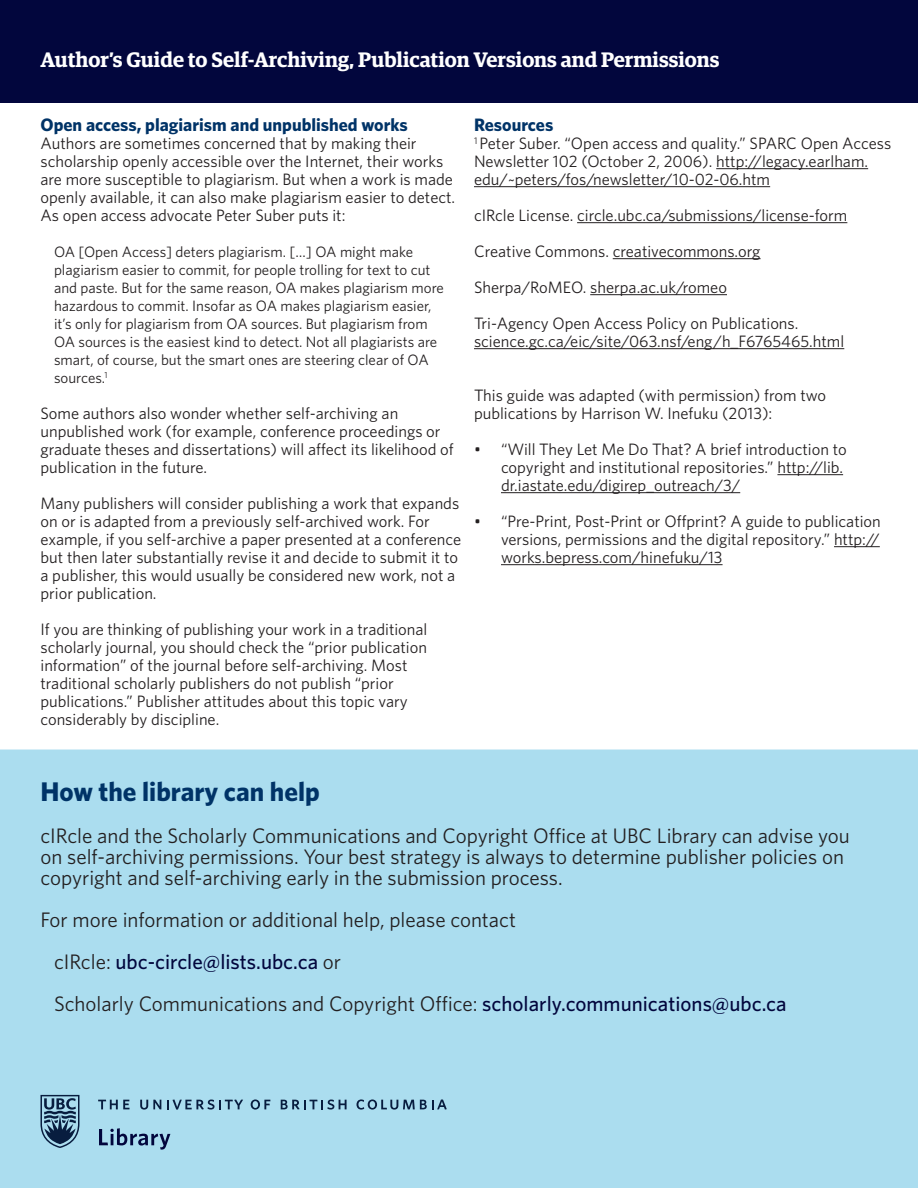
<style>
.page{position:relative;width:918px;height:1188px;background:#fff}
.page>*{position:absolute;margin:0;border:0;box-sizing:border-box;transform-origin:0 0}
.t1{font:700 27px "Whitney";color:#003367}
.t2{font:21px/21px "Whitney";color:#231f20}
.t3{font:600 21px "Guardian Egyp";color:#fff}
.t4{font:500 21px "Whitney";color:#02063d}
.t5{font:700 18px "Whitney";color:#003367}
.t6{font:16.5px/18px "Whitney";color:#231f20}
.t7{font:15px/18px "Whitney";color:#231f20}
.s1{font-weight:400;color:#231f20}
.s2{font-weight:500;color:#02063d}
</style>
<div class="page">
<div style="left:0;top:750px;width:918px;height:438px;background:#abddef"></div>
<svg style="left:40px;top:1095px;width:39px;height:53px;background:#5d819b"></svg>
<svg style="left:98px;top:1100px;width:32px;height:9px"></svg>
<svg style="left:140px;top:1100px;width:21px;height:10px"></svg>
<svg style="left:167px;top:1099px;width:76px;height:11px"></svg>
<svg style="left:251px;top:1099px;width:19px;height:11px"></svg>
<svg style="left:281px;top:1100px;width:66px;height:10px"></svg>
<svg style="left:357px;top:1099px;width:90px;height:11px"></svg>
<svg style="left:99px;top:1128px;width:71px;height:22px;background:#7ba0bd"></svg>
<hr style="left:716px;top:168px;width:152px;height:1px;background:#231f20">
<hr style="left:474px;top:186px;width:296px;height:1px;background:#231f20">
<hr style="left:577px;top:222px;width:270px;height:1px;background:#231f20">
<hr style="left:613px;top:258px;width:148px;height:1px;background:#231f20">
<hr style="left:590px;top:294px;width:137px;height:1px;background:#231f20">
<hr style="left:474px;top:348px;width:370px;height:1px;background:#231f20">
<hr style="left:777px;top:474px;width:66px;height:1px;background:#231f20">
<hr style="left:501px;top:492px;width:239px;height:1px;background:#231f20">
<hr style="left:834px;top:546px;width:46px;height:1px;background:#231f20">
<hr style="left:501px;top:564px;width:222px;height:1px;background:#231f20">
<div style="left:0;top:0;width:918px;height:102px;background:#02063d"></div>
<p class="t3" style="left:40px;top:44px;width:681px">Author’s Guide to Self-Archiving, Publication Versions and Permissions</p>
<p class="t5" style="left:40px;top:113px;width:369px">Open access, plagiarism and unpublished works</p>
<p class="t6" style="left:40px;top:134px;width:416px">Authors are sometimes concerned that by making their scholarship openly accessible over the Internet, their works are more susceptible to plagiarism. But when a work is made openly available, it can also make plagiarism easier to detect.<br>As open access advocate Peter Suber puts it:</p>
<p class="t7" style="left:54px;top:242px;width:391px">OA [Open Access] deters plagiarism. […] OA might make plagiarism easier to commit, for people trolling for text to cut and paste. But for the same reason, OA makes plagiarism more hazardous to commit. Insofar as OA makes plagiarism easier, it’s only for plagiarism from OA sources. But plagiarism from OA sources is the easiest kind to detect. Not all plagiarists are smart, of course, but the smart ones are steering clear of OA sources.<sup>1</sup></p>
<p class="t6" style="left:40px;top:404px;width:415px">Some authors also wonder whether self-archiving an unpublished work (for example, conference proceedings or graduate theses and dissertations) will affect its likelihood of publication in the future.</p>
<p class="t6" style="left:40px;top:494px;width:422px">Many publishers will consider publishing a work that expands on or is adapted from a previously self-archived work. For example, if you self-archive a paper presented at a conference but then later substantially revise it and decide to submit it to a publisher, this would usually be considered new work, not a prior publication.</p>
<p class="t6" style="left:40px;top:620px;width:389px">If you are thinking of publishing your work in a traditional scholarly journal, you should check the “prior publication information” of the journal before self-archiving. Most traditional scholarly publishers do not publish “prior publications.” Publisher attitudes about this topic vary considerably by discipline.</p>
<p class="t5" style="left:474px;top:113px;width:81px">Resources</p>
<p class="t6" style="left:474px;top:134px;width:419px"><sup>1</sup> Peter Suber. “Open access and quality.” SPARC Open Access<br>Newsletter 102 (October 2, 2006). http://legacy.earlham. edu/~peters/fos/newsletter/10-02-06.htm</p>
<p class="t6" style="left:474px;top:206px;width:375px">cIRcle License. circle.ubc.ca/submissions/license-form</p>
<p class="t6" style="left:474px;top:242px;width:288px">Creative Commons. creativecommons.org</p>
<p class="t6" style="left:474px;top:278px;width:255px">Sherpa/RoMEO. sherpa.ac.uk/romeo</p>
<p class="t6" style="left:474px;top:314px;width:326px">Tri-Agency Open Access Policy on Publications.</p>
<p class="t6" style="left:474px;top:332px;width:372px">science.gc.ca/eic/site/063.nsf/eng/h_F6765465.html</p>
<p class="t6" style="left:474px;top:386px;width:354px">This guide was adapted (with permission) from two publications by Harrison W. Inefuku (2013):</p>
<p class="t6" style="left:501px;top:440px;width:347px;text-indent:-27px">• “Will They Let Me Do That? A brief introduction to copyright and institutional repositories.” http://lib. dr.iastate.edu/digirep_outreach/3/</p>
<p class="t6" style="left:501px;top:512px;width:381px;text-align:justify;text-indent:-27px">• “Pre-Print, Post-Print or Offprint? A guide to publication versions, permissions and the digital repository.” http:// works.bepress.com/hinefuku/13</p>
<p class="t1" style="left:40px;top:774px;width:281px">How the library can help</p>
<p class="t2" style="left:40px;top:825px;width:811px">cIRcle and the Scholarly Communications and Copyright Office at UBC Library can advise you on self-archiving permissions. Your best strategy is always to determine publisher policies on copyright and self-archiving early in the submission process.</p>
<p class="t2" style="left:40px;top:909px;width:477px">For more information or additional help, please contact</p>
<p class="t4" style="left:54px;top:948px;width:289px"><span class="s1">cIRcle:</span> ubc-circle@lists.ubc.ca <span class="s1">or</span></p>
<p class="t2" style="left:54px;top:993px;width:734px">Scholarly Communications and Copyright Office: <span class="s2">scholarly.communications@ubc.ca</span></p>
</div>
